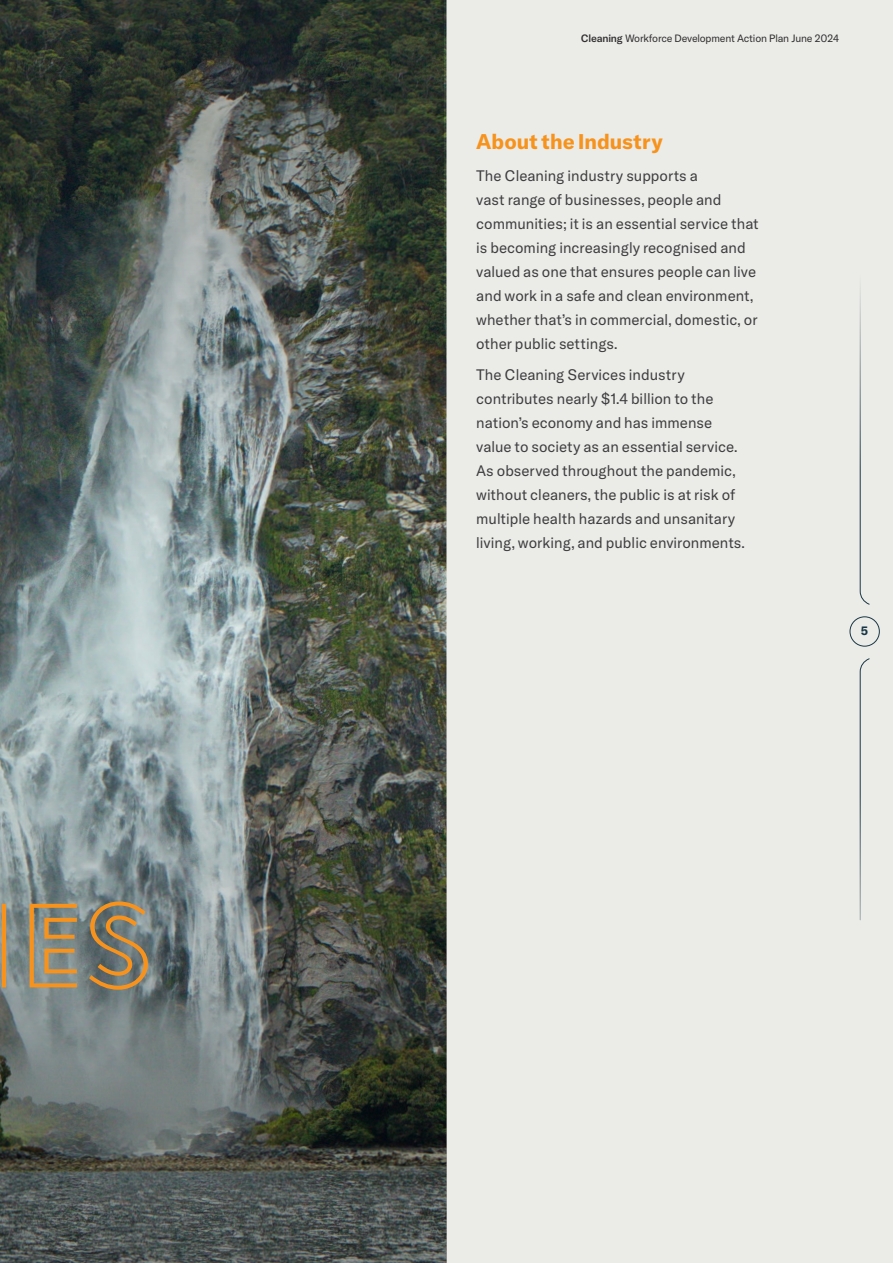
<style>
.page{position:relative;width:893px;height:1263px;background:#ebece8}
.page>*{position:absolute;margin:0;border:0;box-sizing:border-box;transform-origin:0 0}
.t1{font:117.6px "Baro Line Two";color:#f7931d}
.IAP24_Sub_1{font:700 21px "GT America";color:#f7931d}
.IAP24_Body{font:15px/24px "GT America";color:#3e3e3f}
.t2{font:700 12px "GT America";color:#193644}
.t3{font:10.5px "GT America";letter-spacing:-.02em;color:#312f30}
.s1{font-weight:500}
</style>
<div class="page">
<img style="left:0;top:0;width:446px;height:1263px">
<svg style="left:860px;top:658px;width:10px;height:262px"></svg>
<svg style="left:860px;top:287px;width:10px;height:318px"></svg>
<div style="left:850px;top:616px;width:30px;height:30px;border:1px solid #193644;border-radius:50%"></div>
<h1 class="t1" style="left:18px;top:876px;width:135px">ES</h1>
<p class="t3" style="left:581px;top:32px;width:260px"><span class="s1">Cleaning</span> Workforce Development Action Plan June 2024</p>
<p class="IAP24_Sub_1" style="left:476px;top:128px;width:188px">About the Industry</p>
<p class="IAP24_Body" style="left:476px;top:164px;width:284px">The Cleaning industry supports a<br>vast range of businesses, people and communities; it is an essential service that is becoming increasingly recognised and valued as one that ensures people can live and work in a safe and clean environment, whether that’s in commercial, domestic, or other public settings.</p>
<p class="IAP24_Body" style="left:476px;top:363px;width:270px">The Cleaning Services industry contributes nearly $1.4 billion to the nation’s economy and has immense value to society as an essential service.<br>As observed throughout the pandemic, without cleaners, the public is at risk of multiple health hazards and unsanitary living, working, and public environments.</p>
<p class="t2" style="left:861px;top:624px;width:9px">5</p>
</div>
